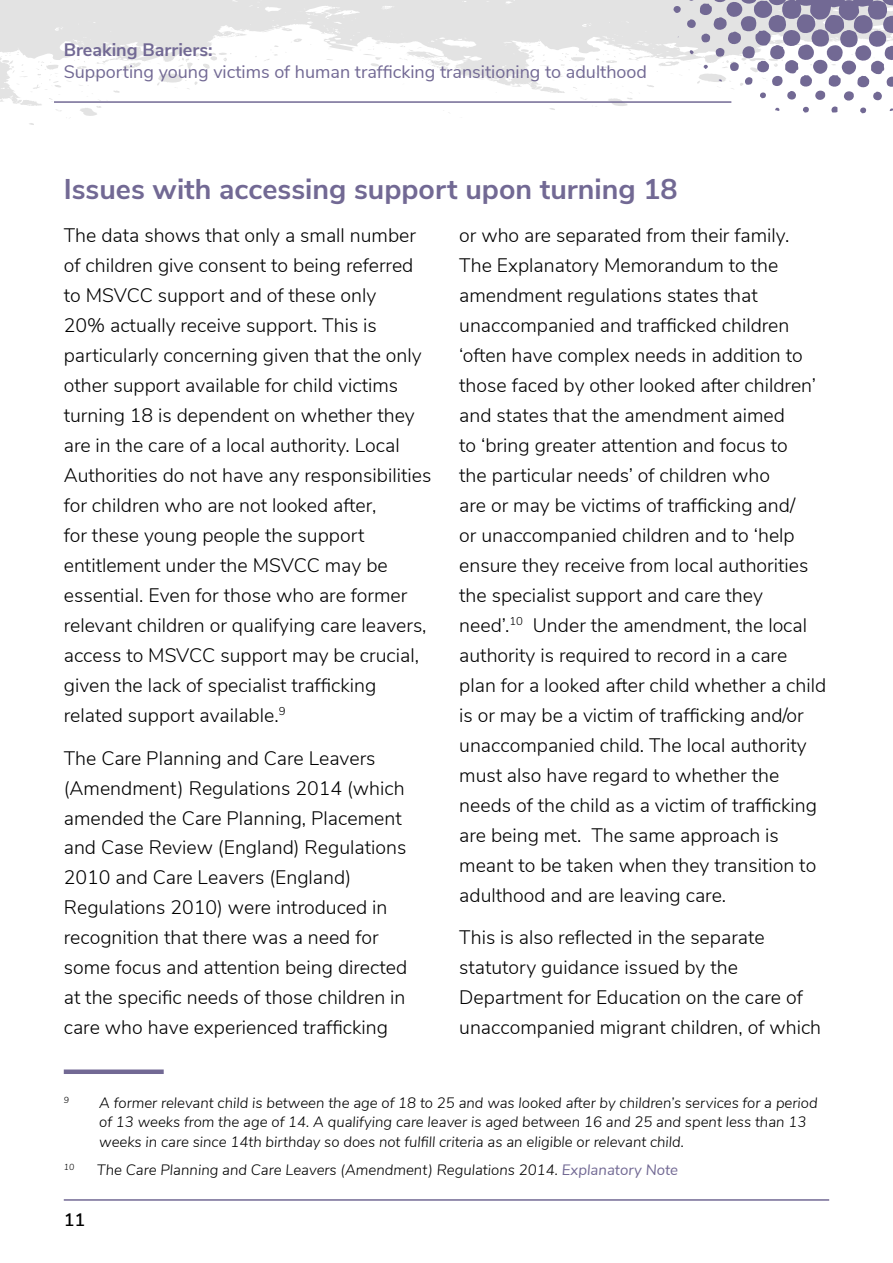
<style>
.page{position:relative;width:893px;height:1263px;background:#fff}
.page>*{position:absolute;margin:0;border:0;box-sizing:border-box;transform-origin:0 0}
.t1{font:700 28.5px "Nunito Sans";color:#726994}
.t2{font:300 19.5px/30px "Nunito Sans";color:#000}
.t3{font:18px "Nunito Sans";color:#726994}
.t4{font:700 18px "Nunito Sans";color:#726994}
.t5{font:600 18px "Nunito Sans";color:#000}
.t6{font:italic 300 15px/19.5px "Nunito Sans";color:#000}
.t7{font:italic 300 8.7px "Nunito Sans";color:#000}
.s1{font-weight:400;color:#726994}
</style>
<div class="page">
<svg style="left:0;top:0;width:189px;height:125px"></svg>
<svg style="left:189px;top:0;width:675px;height:114px"></svg>
<svg style="left:673px;top:0;width:220px;height:113px"></svg>
<hr style="left:54px;top:101px;width:677px;height:2px;background:#726994">
<hr style="left:64px;top:1199px;width:765px;height:2px;background:#726994">
<div style="left:64px;top:1069px;width:100px;height:5px;background:#726994"></div>
<p class="t4" style="left:64px;top:37px;width:150px">Breaking Barriers:</p>
<p class="t3" style="left:64px;top:59px;width:585px">Supporting young victims of human trafficking transitioning to adulthood</p>
<h1 class="t1" style="left:64px;top:168px;width:615px">Issues with accessing support upon turning 18</h1>
<p class="t2" style="left:64px;top:219px;width:369px">The data shows that only a small number of children give consent to being referred to MSVCC support and of these only<br>20% actually receive support. This is particularly concerning given that the only other support available for child victims turning 18 is dependent on whether they are in the care of a local authority. Local Authorities do not have any responsibilities for children who are not looked after,<br>for these young people the support entitlement under the MSVCC may be essential. Even for those who are former relevant children or qualifying care leavers, access to MSVCC support may be crucial, given the lack of specialist trafficking related support available.<sup>9</sup></p>
<p class="t2" style="left:64px;top:741px;width:345px">The Care Planning and Care Leavers (Amendment) Regulations 2014 (which amended the Care Planning, Placement and Case Review (England) Regulations 2010 and Care Leavers (England)<br>Regulations 2010) were introduced in recognition that there was a need for some focus and attention being directed at the specific needs of those children in care who have experienced trafficking</p>
<p class="t2" style="left:459px;top:219px;width:369px">or who are separated from their family.<br>The Explanatory Memorandum to the amendment regulations states that unaccompanied and trafficked children ‘often have complex needs in addition to those faced by other looked after children’ and states that the amendment aimed<br>to ‘bring greater attention and focus to<br>the particular needs’ of children who<br>are or may be victims of trafficking and/<br>or unaccompanied children and to ‘help ensure they receive from local authorities the specialist support and care they need’.<sup>10</sup> Under the amendment, the local authority is required to record in a care plan for a looked after child whether a child is or may be a victim of trafficking and/or unaccompanied child. The local authority must also have regard to whether the needs of the child as a victim of trafficking are being met. The same approach is meant to be taken when they transition to adulthood and are leaving care.</p>
<p class="t2" style="left:459px;top:921px;width:363px">This is also reflected in the separate statutory guidance issued by the Department for Education on the care of unaccompanied migrant children, of which</p>
<p class="t7" style="left:64px;top:1093px;width:7px">9</p>
<p class="t6" style="left:99px;top:1092px;width:720px">A former relevant child is between the age of 18 to 25 and was looked after by children’s services for a period of 13 weeks from the age of 14. A qualifying care leaver is aged between 16 and 25 and spent less than 13 weeks in care since 14th birthday so does not fulfill criteria as an eligible or relevant child.</p>
<p class="t7" style="left:64px;top:1160px;width:12px">10</p>
<p class="t6" style="left:97px;top:1159px;width:583px">The Care Planning and Care Leavers (Amendment) Regulations 2014. <span class="s1">Explanatory Note</span></p>
<p class="t5" style="left:64px;top:1206px;width:23px">11</p>
</div>
